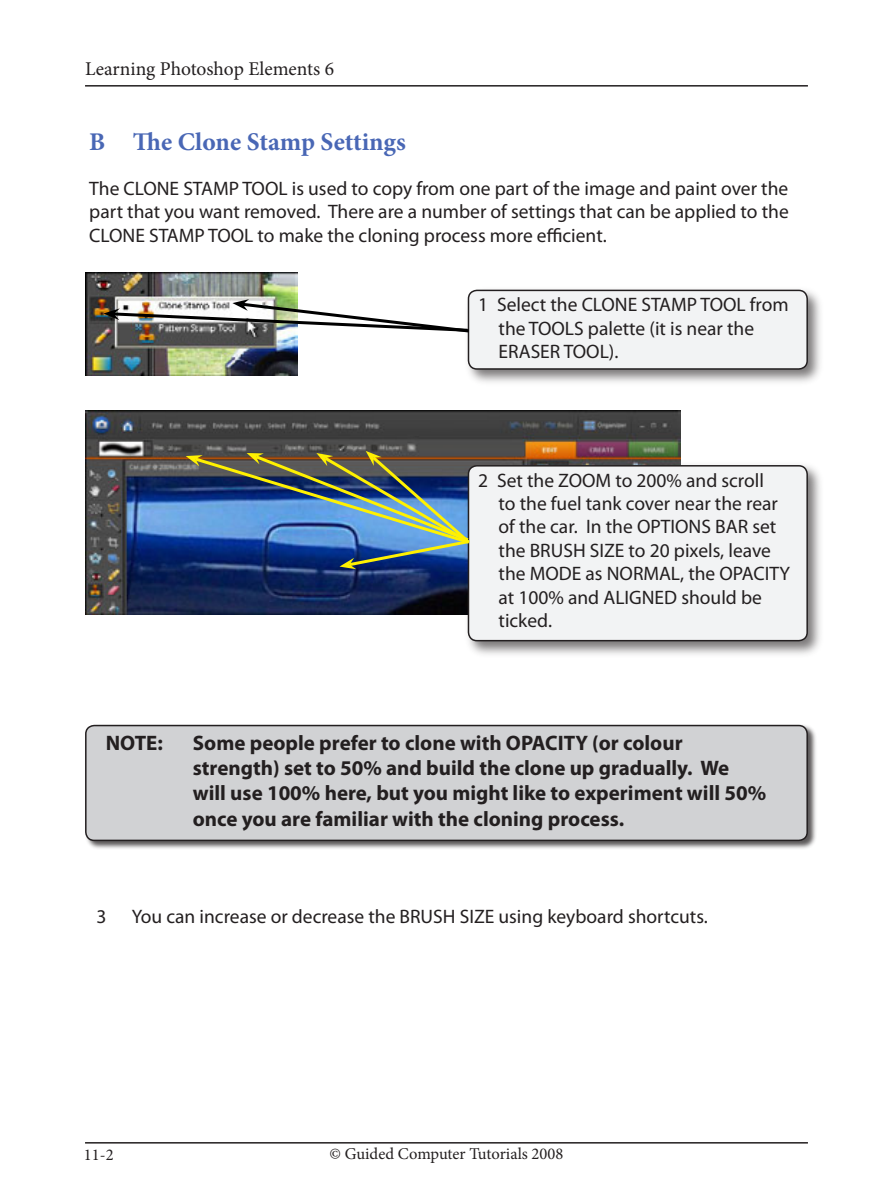
<style>
.page{position:relative;width:893px;height:1191px;background:#fff}
.page>*{position:absolute;margin:0;border:0;box-sizing:border-box;transform-origin:0 0}
.t1{font:700 25.5px "Minion Pro";color:#4967b5}
.t2{font:700 21px/25.2px "Myriad Pro";color:#231f20}
.t3{font:19.5px/23.4px "Myriad Pro";color:#231f20}
.t4{font:19.5px "Minion Pro";color:#231f20}
.t5{font:16.5px "Minion Pro";color:#231f20}
</style>
<div class="page">
<hr style="left:85px;top:1142px;width:723px;height:1px;background:#231f20">
<hr style="left:85px;top:85px;width:723px;height:2px;background:#231f20">
<div style="left:84px;top:724px;width:733px;height:126px;background:#231f20;opacity:.75"></div>
<div style="left:86px;top:725px;width:721px;height:115px;background:#d1d2d4;border-radius:9px"></div>
<div style="left:85px;top:725px;width:723px;height:116px;border:2px solid #231f20;border-radius:9px"></div>
<img style="left:85px;top:272px;width:213px;height:103px">
<div style="left:464px;top:286px;width:362px;height:101px;background:#231f20;opacity:.6"></div>
<div style="left:468px;top:290px;width:339px;height:79px;background:#f2f3f4;border-radius:9px"></div>
<div style="left:468px;top:290px;width:340px;height:80px;border:2px solid #231f20;border-radius:9px"></div>
<img style="left:85px;top:411px;width:595px;height:203px">
<div style="left:464px;top:461px;width:362px;height:197px;background:#231f20;opacity:.6"></div>
<div style="left:468px;top:466px;width:339px;height:174px;background:#f2f3f4;border-radius:9px"></div>
<div style="left:468px;top:465px;width:340px;height:176px;border:2px solid #231f20;border-radius:9px"></div>
<svg style="left:103px;top:299px;width:368px;height:35px"></svg>
<img style="left:186px;top:451px;width:287px;height:118px">
<p class="t4" style="left:85px;top:56px;width:251px">Learning Photoshop Elements 6</p>
<h1 class="t1" style="left:89px;top:124px;width:318px">B The Clone Stamp Settings</h1>
<p class="t3" style="left:89px;top:176px;width:701px;text-align:justify">The CLONE STAMP TOOL is used to copy from one part of the image and paint over the part that you want removed. There are a number of settings that can be applied to the CLONE STAMP TOOL to make the cloning process more efficient.</p>
<p class="t3" style="left:499px;top:292px;width:292px;text-indent:-20px">1 Select the CLONE STAMP TOOL from the TOOLS palette (it is near the<br>ERASER TOOL).</p>
<p class="t3" style="left:499px;top:468px;width:293px;text-indent:-20px">2 Set the ZOOM to 200% and scroll<br>to the fuel tank cover near the rear of the car. In the OPTIONS BAR set the BRUSH SIZE to 20 pixels, leave the MODE as NORMAL, the OPACITY at 100% and ALIGNED should be ticked.</p>
<p class="t2" style="left:106px;top:729px;width:59px">NOTE:</p>
<p class="t2" style="left:193px;top:729px;width:575px">Some people prefer to clone with OPACITY (or colour strength) set to 50% and build the clone up gradually. We will use 100% here, but you might like to experiment will 50% once you are familiar with the cloning process.</p>
<p class="t3" style="left:96px;top:904px;width:12px">3</p>
<p class="t3" style="left:132px;top:904px;width:578px">You can increase or decrease the BRUSH SIZE using keyboard shortcuts.</p>
<p class="t5" style="left:84px;top:1143px;width:31px">11-2</p>
<p class="t5" style="left:330px;top:1143px;width:235px">© Guided Computer Tutorials 2008</p>
</div>
